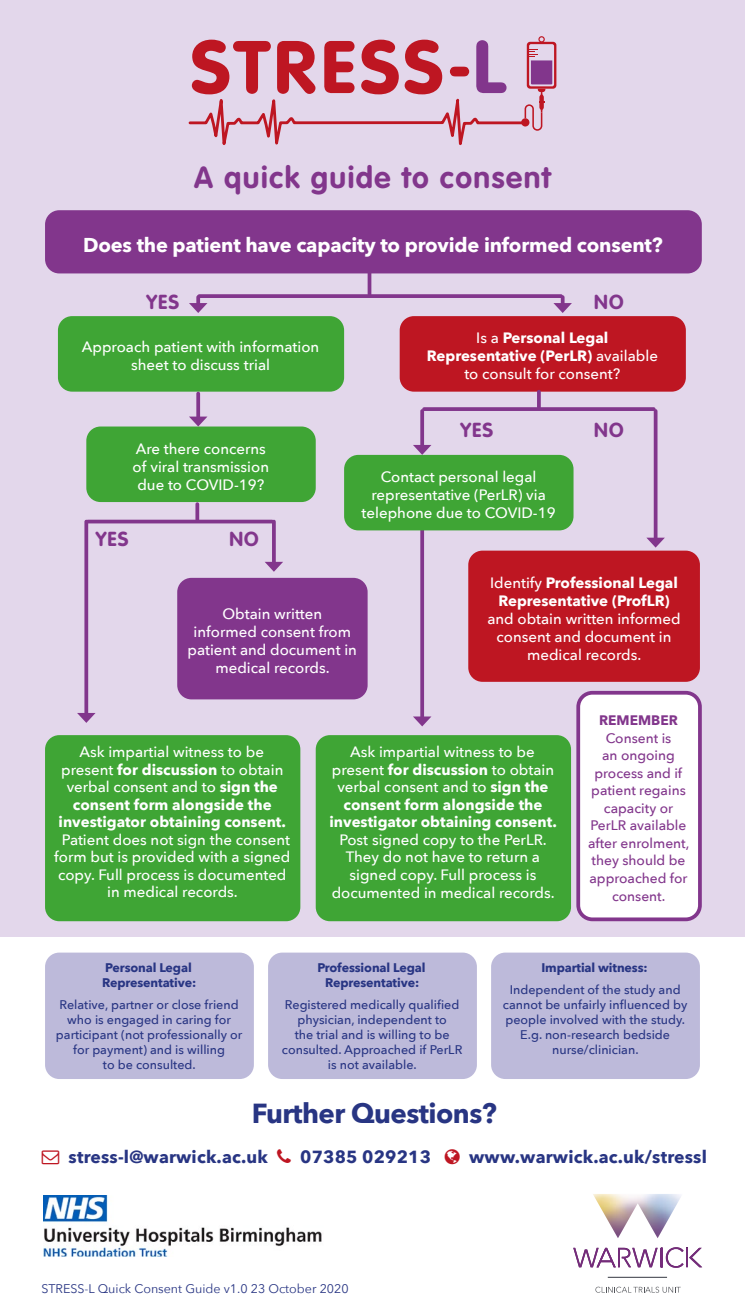
<style>
.page{position:relative;width:745px;height:1312px;background:#fff}
.page>*{position:absolute;margin:0;border:0;box-sizing:border-box;transform-origin:0 0}
.t1{font:700 30px "VAG Rounded";letter-spacing:.05em;color:#82368c}
.t2{font:700 27.5px "Avenir Next";letter-spacing:-.02em;color:#283583}
.t3{font:700 20px "Avenir Next";letter-spacing:-.01em;color:#fff}
.t4{font:700 20px "VAG Rounded";letter-spacing:.05em;color:#82368c}
.t5{font:700 17.5px "Avenir Next";letter-spacing:.01em;color:#283583}
.t6{font:500 15px/18px "Avenir Next";color:#fff;text-align:center}
.t7{font:700 15px/17.5px "Avenir Next";color:#fff;text-align:center}
.t8{font:500 13.75px/17.5px "Avenir Next";color:#82368c;text-align:center}
.t9{font:700 13.75px "Avenir Next";color:#82368c}
.t10{font:500 12.5px/15px "Avenir Next";color:#283583;text-align:center}
.t11{font:700 12.5px/15px "Avenir Next";letter-spacing:-.01em;color:#283583}
.t12{font:12.5px "Avenir Next";color:#283583}
.s1{font-weight:500}
.s2{font-weight:700}
</style>
<div class="page">
<div style="left:0;top:0;width:744px;height:936px;background:#e3d7eb"></div>
<svg style="left:188px;top:36px;width:368px;height:109px"></svg>
<hr style="left:607px;top:1276px;width:59px;height:1px;background:#343842">
<svg style="left:595px;top:1286px;width:85px;height:6px"></svg>
<img style="left:593px;top:1194px;width:88px;height:43px">
<svg style="left:573px;top:1247px;width:129px;height:20px"></svg>
<img style="left:43px;top:1195px;width:279px;height:60px">
<div style="left:45px;top:210px;width:656px;height:63px;background:#82368c;border-radius:14px"></div>
<div style="left:58px;top:316px;width:286px;height:75px;background:#3fa535;border-radius:14px"></div>
<div style="left:399px;top:316px;width:286px;height:75px;background:#be1622;border-radius:14px"></div>
<div style="left:86px;top:426px;width:229px;height:76px;background:#3fa535;border-radius:14px"></div>
<div style="left:177px;top:577px;width:190px;height:122px;background:#82368c;border-radius:14px"></div>
<div style="left:468px;top:550px;width:231px;height:131px;background:#be1622;border-radius:14px"></div>
<div style="left:45px;top:735px;width:255px;height:186px;background:#3fa535;border-radius:14px"></div>
<div style="left:315px;top:735px;width:255px;height:186px;background:#3fa535;border-radius:14px"></div>
<div style="left:578px;top:692px;width:121px;height:227px;background:#fff;border-radius:14px"></div>
<div style="left:576px;top:690px;width:125px;height:231px;border:4px solid #82368c;border-radius:14px"></div>
<svg style="left:367px;top:273px;width:4px;height:21px"></svg>
<svg style="left:199px;top:294px;width:361px;height:4px"></svg>
<svg style="left:189px;top:297px;width:18px;height:16px"></svg>
<svg style="left:553px;top:297px;width:18px;height:16px"></svg>
<svg style="left:196px;top:393px;width:4px;height:23px"></svg>
<svg style="left:189px;top:416px;width:18px;height:10px"></svg>
<hr style="left:272px;top:521px;width:3px;height:44px;background:#82368c">
<svg style="left:265px;top:561px;width:18px;height:10px"></svg>
<svg style="left:653px;top:411px;width:4px;height:126px"></svg>
<svg style="left:646px;top:537px;width:18px;height:10px"></svg>
<svg style="left:420px;top:530px;width:4px;height:186px"></svg>
<svg style="left:413px;top:716px;width:18px;height:10px"></svg>
<svg style="left:420px;top:411px;width:4px;height:34px"></svg>
<svg style="left:412px;top:445px;width:19px;height:10px"></svg>
<svg style="left:84px;top:521px;width:4px;height:191px"></svg>
<svg style="left:77px;top:712px;width:18px;height:10px"></svg>
<svg style="left:88px;top:519px;width:184px;height:4px"></svg>
<svg style="left:424px;top:407px;width:229px;height:4px"></svg>
<svg style="left:536px;top:391px;width:4px;height:16px"></svg>
<svg style="left:195px;top:504px;width:4px;height:15px"></svg>
<div style="left:45px;top:952px;width:209px;height:126px;background:#bdbada;border-radius:14px"></div>
<div style="left:268px;top:952px;width:208px;height:126px;background:#bdbada;border-radius:14px"></div>
<div style="left:491px;top:952px;width:208px;height:126px;background:#bdbada;border-radius:14px"></div>
<div style="left:344px;top:455px;width:229px;height:75px;background:#3fa535;border-radius:14px"></div>
<p class="t1" style="left:194px;top:160px;width:358px">A quick guide to consent</p>
<p class="t3" style="left:83px;top:227px;width:580px">Does the patient have capacity to provide informed consent?</p>
<p class="t4" style="left:146px;top:290px;width:34px">YES</p>
<p class="t4" style="left:594px;top:290px;width:31px">NO</p>
<p class="t6" style="left:82px;top:337px;width:239px">Approach patient with information sheet to discuss trial</p>
<p class="t7" style="left:426px;top:329px;width:232px;line-height:18px"><span class="s1">Is a</span> Personal Legal<br>Representative (PerLR) <span class="s1">available to consult for consent?</span></p>
<p class="t6" style="left:132px;top:439px;width:138px">Are there concerns of viral transmission due to COVID-19?</p>
<p class="t4" style="left:96px;top:527px;width:34px">YES</p>
<p class="t4" style="left:229px;top:527px;width:31px">NO</p>
<p class="t4" style="left:460px;top:417px;width:34px">YES</p>
<p class="t4" style="left:594px;top:417px;width:31px">NO</p>
<p class="t6" style="left:361px;top:467px;width:195px">Contact personal legal representative (PerLR) via telephone due to COVID-19</p>
<p class="t6" style="left:222px;top:604px;width:101px">Obtain written</p>
<p class="t6" style="left:187px;top:622px;width:171px">informed consent from patient and document in medical records.</p>
<p class="t6" style="left:487px;top:573px;width:195px">Identify <span class="s2">Professional Legal<br>Representative (ProfLR) </span>and obtain written informed consent and document in medical records.</p>
<p class="t7" style="left:58px;top:742px;width:229px"><span class="s1">Ask impartial witness to be present</span> for discussion <span class="s1">to obtain verbal consent and to</span> sign the consent form alongside the investigator obtaining consent.</p>
<p class="t6" style="left:54px;top:830px;width:237px;line-height:17.5px">Patient does not sign the consent form but is provided with a signed copy. Full process is documented in medical records.</p>
<p class="t6" style="left:329px;top:742px;width:229px;line-height:17.5px">Ask impartial witness to be present <span class="s2">for discussion</span> to obtain verbal consent and to <span class="s2">sign the consent form alongside the investigator obtaining consent.<br></span>Post signed copy to the PerLR.<br>They do not have to return a signed copy. Full process is documented in medical records.</p>
<p class="t9" style="left:598px;top:708px;width:80px">REMEMBER</p>
<p class="t8" style="left:587px;top:728px;width:103px">Consent is<br>an ongoing process and if patient regains capacity or<br>PerLR available after enrolment, they should be approached for consent.</p>
<p class="t11" style="left:102px;top:959px;width:95px">Personal Legal<br>Representative:</p>
<p class="t10" style="left:56px;top:996px;width:188px">Relative, partner or close friend who is engaged in caring for participant (not professionally or for payment) and is willing<br>to be consulted.</p>
<p class="t11" style="left:317px;top:959px;width:109px;text-align:center">Professional Legal<br>Representative:</p>
<p class="t10" style="left:282px;top:996px;width:182px">Registered medically qualified physician, independent to<br>the trial and is willing to be consulted. Approached if PerLR is not available.</p>
<p class="t11" style="left:541px;top:959px;width:108px">Impartial witness:</p>
<p class="t10" style="left:502px;top:981px;width:186px">Independent of the study and cannot be unfairly influenced by people involved with the study.<br>E.g. non-research bedside nurse/clinician.</p>
<p class="t2" style="left:252px;top:1089px;width:246px">Further Questions?</p>
<p class="t5" style="left:69px;top:1141px;width:201px">stress-l@warwick.ac.uk</p>
<p class="t5" style="left:300px;top:1141px;width:132px">07385 029213</p>
<p class="t5" style="left:469px;top:1141px;width:239px">www.warwick.ac.uk/stressl</p>
<p class="t12" style="left:42px;top:1277px;width:308px">STRESS-L Quick Consent Guide v1.0 23 October 2020</p>
</div>
